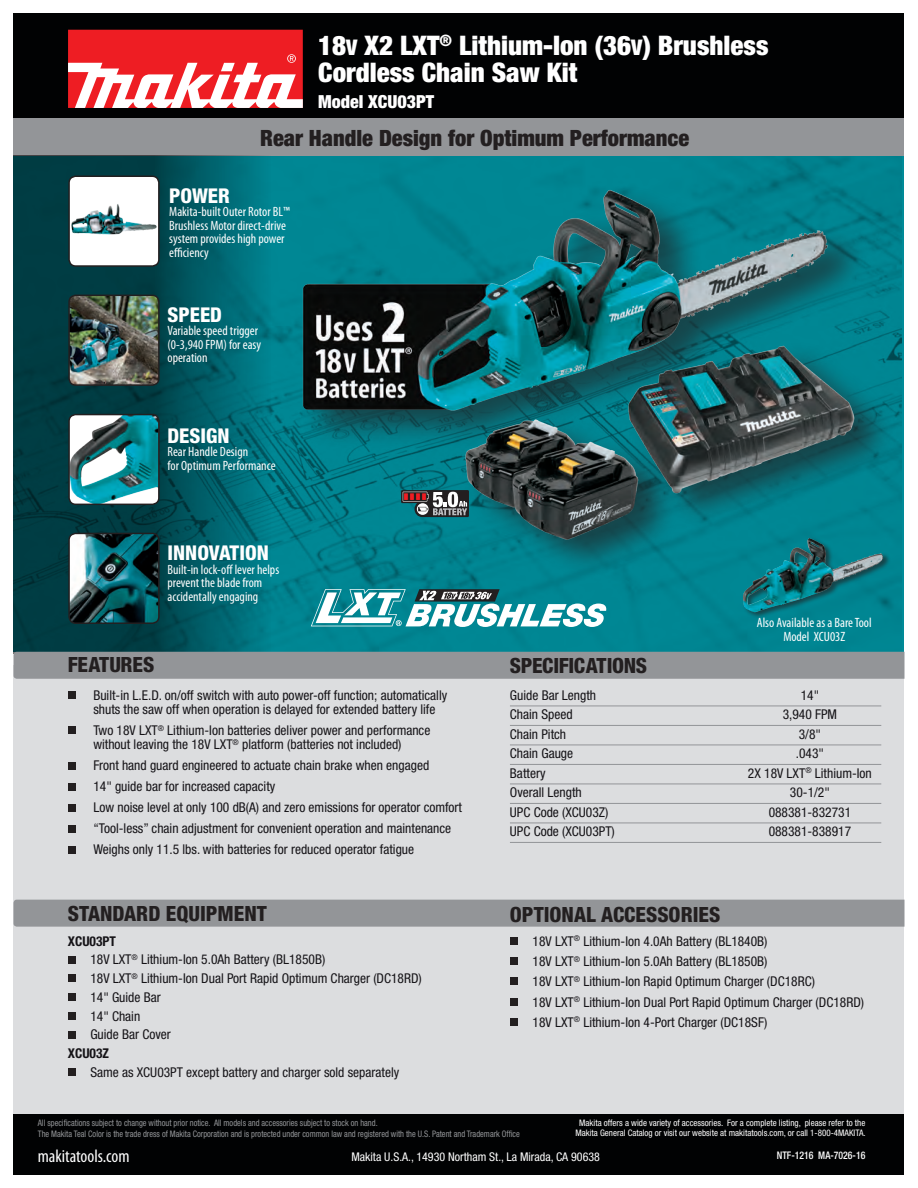
<style>
.page{position:relative;width:918px;height:1188px;background:#fff}
.page>*{position:absolute;margin:0;border:0;box-sizing:border-box;transform-origin:0 0}
.t1{font:900 condensed 27px "Helvetica Neue";color:#fff}
.t2{font:900 condensed 22.5px "Helvetica Neue";color:#231f20}
.t3{font:800 condensed 21px "Helvetica Neue";color:#231f20}
.t4{font:800 condensed 21px "Helvetica Neue";letter-spacing:-.02em;color:#231f20}
.t5{font:800 condensed 20.4px "Helvetica Neue";color:#fff}
.t6{font:condensed 18px "Myriad Pro";color:#fff}
.t7{font:900 condensed 18px "Helvetica Neue";color:#fff}
.Features{font:condensed 13.5px/14.2px "Helvetica Neue";color:#151317}
.t8{font:condensed 13.5px/13.5px "Myriad Pro";color:#fff}
.t9{font:700 condensed 13.5px "Helvetica Neue";color:#151317}
.t10{font:condensed 12px "Helvetica Neue";color:#fff}
.t11{font:500 condensed 10.5px "Helvetica Neue";color:#fff;scale:.93 1}
.t12{font:condensed 9px/10.8px "Helvetica Neue";color:#939598;scale:.93 1}
.t13{font:condensed 9px/10.5px "Helvetica Neue";color:#fff;text-align:center}
.s1{font-size:21.6px}
</style>
<div class="page">
<div style="left:14px;top:665px;width:890px;height:454px;background:#dcdddf"></div>
<div style="left:14px;top:1114px;width:890px;height:61px;background:#010203"></div>
<div style="left:14px;top:14px;width:890px;height:112px;background:#010203"></div>
<img style="left:272px;top:156px;width:630px;height:496px">
<div style="left:14px;top:119px;width:890px;height:37px;background:#939598"></div>
<div style="left:68px;top:30px;width:235px;height:78px;background:#ee1d23"></div>
<svg style="left:68px;top:54px;width:235px;height:54px"></svg>
<div style="left:14px;top:900px;width:890px;height:27px;background:#939598"></div>
<svg style="left:14px;top:156px;width:258px;height:496px;background:#004f58"></svg>
<div style="left:14px;top:652px;width:890px;height:27px;background:#939598"></div>
<hr style="left:510px;top:706px;width:371px;height:1px;background:#939598">
<hr style="left:510px;top:725px;width:371px;height:1px;background:#939598">
<hr style="left:510px;top:745px;width:371px;height:1px;background:#939598">
<hr style="left:510px;top:764px;width:371px;height:1px;background:#939598">
<hr style="left:510px;top:784px;width:371px;height:1px;background:#939598">
<hr style="left:510px;top:803px;width:371px;height:1px;background:#939598">
<hr style="left:510px;top:823px;width:371px;height:1px;background:#939598">
<hr style="left:510px;top:842px;width:371px;height:1px;background:#939598">
<div style="left:69px;top:176px;width:90px;height:90px;background:#fff;border-radius:7px"></div>
<img style="left:71px;top:204px;width:85px;height:31px">
<div style="left:68px;top:176px;width:92px;height:91px;border:2px solid #231f20;border-radius:7px"></div>
<img style="left:69px;top:295px;width:90px;height:90px">
<div style="left:68px;top:295px;width:92px;height:91px;border:2px solid #231f20;border-radius:7px"></div>
<img style="left:69px;top:415px;width:90px;height:89px">
<div style="left:68px;top:414px;width:92px;height:91px;border:2px solid #231f20;border-radius:7px"></div>
<img style="left:69px;top:533px;width:90px;height:90px">
<div style="left:68px;top:533px;width:92px;height:91px;border:2px solid #231f20;border-radius:7px"></div>
<div style="left:68px;top:691px;width:8px;height:8px;background:#231f20"></div>
<div style="left:68px;top:726px;width:8px;height:8px;background:#231f20"></div>
<div style="left:68px;top:762px;width:8px;height:7px;background:#231f20"></div>
<div style="left:68px;top:783px;width:8px;height:7px;background:#231f20"></div>
<div style="left:68px;top:804px;width:8px;height:7px;background:#231f20"></div>
<div style="left:68px;top:825px;width:8px;height:7px;background:#231f20"></div>
<div style="left:68px;top:846px;width:8px;height:7px;background:#231f20"></div>
<div style="left:68px;top:956px;width:8px;height:7px;background:#231f20"></div>
<div style="left:68px;top:974px;width:8px;height:8px;background:#231f20"></div>
<div style="left:68px;top:993px;width:8px;height:8px;background:#231f20"></div>
<div style="left:68px;top:1012px;width:8px;height:8px;background:#231f20"></div>
<div style="left:68px;top:1031px;width:8px;height:7px;background:#231f20"></div>
<div style="left:68px;top:1068px;width:8px;height:8px;background:#231f20"></div>
<div style="left:510px;top:937px;width:8px;height:8px;background:#231f20"></div>
<div style="left:510px;top:957px;width:8px;height:8px;background:#231f20"></div>
<div style="left:510px;top:978px;width:8px;height:7px;background:#231f20"></div>
<div style="left:510px;top:998px;width:8px;height:8px;background:#231f20"></div>
<div style="left:510px;top:1018px;width:8px;height:8px;background:#231f20"></div>
<div style="left:301px;top:185px;width:596px;height:392px;background:#231f20;opacity:.62"></div>
<img style="left:262px;top:156px;width:629px;height:415px">
<div style="left:743px;top:537px;width:148px;height:82px;background:#231f20;opacity:.62"></div>
<img style="left:743px;top:538px;width:80px;height:74px">
<svg style="left:311px;top:589px;width:296px;height:38px"></svg>
<svg style="left:401px;top:490px;width:68px;height:27px;background:#65686a"></svg>
<p class="t1" style="left:318px;top:29px;width:452px">18<span class="s1">V</span> X2 LXT<sup>®</sup> Lithium-Ion (36<span class="s1">V</span>) Brushless</p>
<p class="t1" style="left:318px;top:56px;width:261px">Cordless Chain Saw Kit</p>
<p class="t7" style="left:318px;top:90px;width:118px">Model XCU03PT</p>
<p class="t2" style="left:260px;top:125px;width:430px">Rear Handle Design for Optimum Performance</p>
<p class="t5" style="left:169px;top:183px;width:62px">POWER</p>
<p class="t8" style="left:169px;top:205px;width:122px">Makita-built Outer Rotor BL™<br>Brushless Motor direct-drive system provides high power efficiency</p>
<p class="t5" style="left:168px;top:302px;width:56px">SPEED</p>
<p class="t8" style="left:168px;top:324px;width:92px">Variable speed trigger</p>
<p class="t8" style="left:168px;top:337px;width:95px">(0-3,940 FPM) for easy operation</p>
<p class="t5" style="left:168px;top:423px;width:63px">DESIGN</p>
<p class="t8" style="left:168px;top:445px;width:82px">Rear Handle Design</p>
<p class="t8" style="left:168px;top:459px;width:110px">for Optimum Performance</p>
<p class="t5" style="left:168px;top:540px;width:103px">INNOVATION</p>
<p class="t8" style="left:168px;top:562px;width:113px">Built-in lock-off lever helps</p>
<p class="t8" style="left:168px;top:576px;width:96px">prevent the blade from accidentally engaging</p>
<p class="t3" style="left:68px;top:652px;width:88px">FEATURES</p>
<p class="t4" style="left:510px;top:652px;width:139px">SPECIFICATIONS</p>
<p class="t8" style="left:757px;top:616px;width:116px">Also Available as a Bare Tool</p>
<p class="t8" style="left:783px;top:630px;width:63px">Model XCU03Z</p>
<p class="Features" style="left:93px;top:688px;width:355px">Built-in L.E.D. on/off switch with auto power-off function; automatically shuts the saw off when operation is delayed for extended battery life</p>
<p class="Features" style="left:93px;top:723px;width:339px">Two 18V LXT<sup>®</sup> Lithium-Ion batteries deliver power and performance without leaving the 18V LXT<sup>®</sup> platform (batteries not included)</p>
<p class="Features" style="left:93px;top:758px;width:338px">Front hand guard engineered to actuate chain brake when engaged</p>
<p class="Features" style="left:93px;top:779px;width:183px">14" guide bar for increased capacity</p>
<p class="Features" style="left:93px;top:800px;width:370px">Low noise level at only 100 dB(A) and zero emissions for operator comfort</p>
<p class="Features" style="left:93px;top:821px;width:359px">“Tool-less” chain adjustment for convenient operation and maintenance</p>
<p class="Features" style="left:93px;top:842px;width:322px">Weighs only 11.5 lbs. with batteries for reduced operator fatigue</p>
<p class="t3" style="left:68px;top:901px;width:201px">STANDARD EQUIPMENT</p>
<p class="t9" style="left:68px;top:933px;width:50px">XCU03PT</p>
<p class="Features" style="left:90px;top:952px;width:236px">18V LXT<sup>®</sup> Lithium-Ion 5.0Ah Battery (BL1850B)</p>
<p class="Features" style="left:90px;top:971px;width:333px">18V LXT<sup>®</sup> Lithium-Ion Dual Port Rapid Optimum Charger (DC18RD)</p>
<p class="Features" style="left:90px;top:990px;width:72px">14" Guide Bar</p>
<p class="Features" style="left:90px;top:1009px;width:51px">14" Chain</p>
<p class="Features" style="left:90px;top:1027px;width:82px">Guide Bar Cover</p>
<p class="t9" style="left:68px;top:1045px;width:43px">XCU03Z</p>
<p class="Features" style="left:90px;top:1065px;width:310px">Same as XCU03PT except battery and charger sold separately</p>
<p class="Features" style="left:510px;top:688px;width:88px">Guide Bar Length</p>
<p class="Features" style="left:801px;top:688px;width:20px">14"</p>
<p class="Features" style="left:510px;top:707px;width:64px">Chain Speed</p>
<p class="Features" style="left:783px;top:707px;width:56px">3,940 FPM</p>
<p class="Features" style="left:510px;top:727px;width:58px">Chain Pitch</p>
<p class="Features" style="left:799px;top:727px;width:24px">3/8"</p>
<p class="Features" style="left:510px;top:746px;width:65px">Chain Gauge</p>
<p class="Features" style="left:796px;top:746px;width:30px">.043"</p>
<p class="Features" style="left:510px;top:766px;width:37px">Battery</p>
<p class="Features" style="left:748px;top:766px;width:125px">2X 18V LXT<sup>®</sup> Lithium-Ion</p>
<p class="Features" style="left:510px;top:785px;width:73px">Overall Length</p>
<p class="Features" style="left:790px;top:785px;width:41px">30-1/2"</p>
<p class="Features" style="left:510px;top:805px;width:100px">UPC Code (XCU03Z)</p>
<p class="Features" style="left:769px;top:805px;width:84px">088381-832731</p>
<p class="Features" style="left:510px;top:824px;width:106px">UPC Code (XCU03PT)</p>
<p class="Features" style="left:769px;top:824px;width:84px">088381-838917</p>
<p class="t3" style="left:510px;top:902px;width:212px">OPTIONAL ACCESSORIES</p>
<p class="Features" style="left:533px;top:934px;width:236px">18V LXT<sup>®</sup> Lithium-Ion 4.0Ah Battery (BL1840B)</p>
<p class="Features" style="left:533px;top:954px;width:236px">18V LXT<sup>®</sup> Lithium-Ion 5.0Ah Battery (BL1850B)</p>
<p class="Features" style="left:533px;top:974px;width:284px">18V LXT<sup>®</sup> Lithium-Ion Rapid Optimum Charger (DC18RC)</p>
<p class="Features" style="left:533px;top:995px;width:333px">18V LXT<sup>®</sup> Lithium-Ion Dual Port Rapid Optimum Charger (DC18RD)</p>
<p class="Features" style="left:533px;top:1015px;width:236px">18V LXT<sup>®</sup> Lithium-Ion 4-Port Charger (DC18SF)</p>
<p class="t12" style="left:38px;top:1117px;width:520px">All specifications subject to change without prior notice. All models and accessories subject to stock on hand.<br>The Makita Teal Color is the trade dress of Makita Corporation and is protected under common law and registered with the U.S. Patent and Trademark Office</p>
<p class="t10" style="left:351px;top:1150px;width:250px">Makita U.S.A., 14930 Northam St., La Mirada, CA 90638</p>
<p class="t11" style="left:777px;top:1149px;width:97px">NTF-1216 MA-7026-16</p>
<p class="t13" style="left:575px;top:1117px;width:292px">Makita offers a wide variety of accessories. For a complete listing, please refer to the<br>Makita General Catalog or visit our website at makitatools.com, or call 1-800-4MAKITA.</p>
<p class="t6" style="left:38px;top:1145px;width:93px">makitatools.com</p>
</div>
